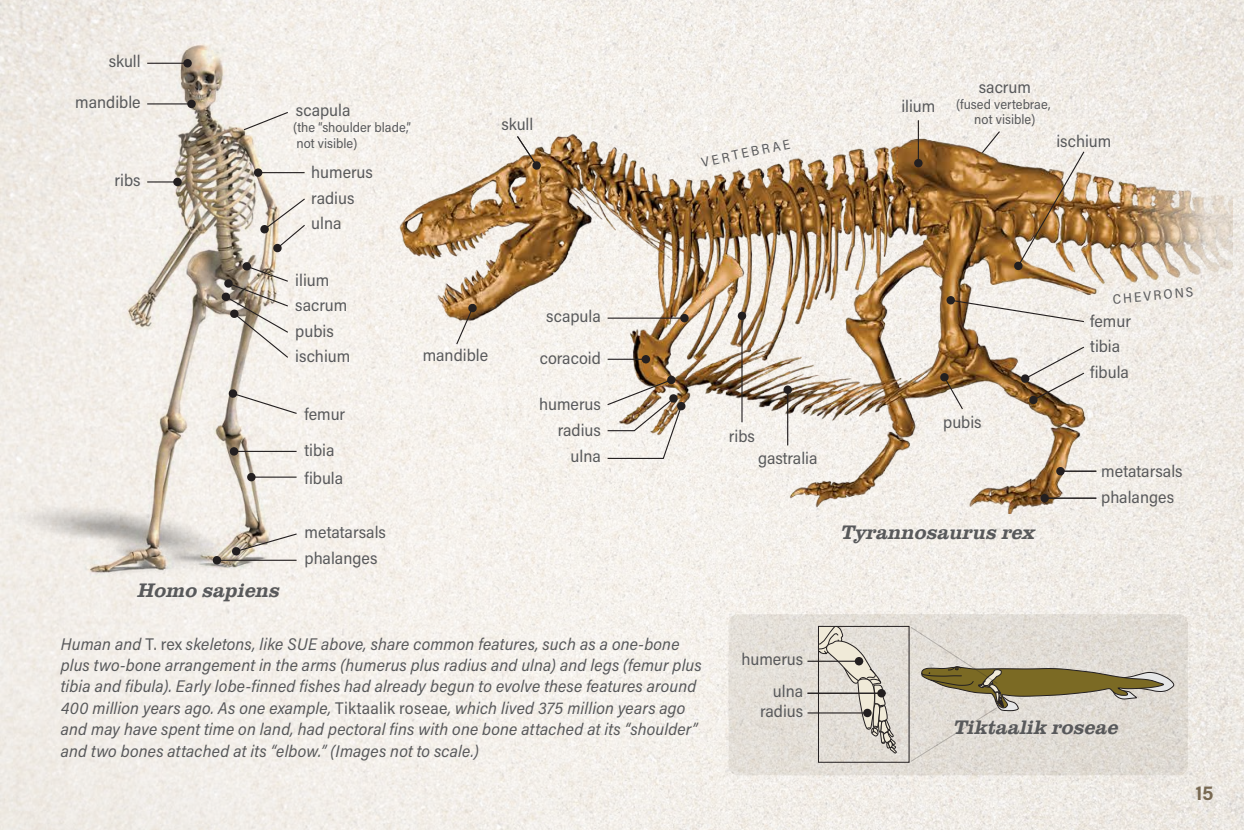
<style>
.page{position:relative;width:1244px;height:830px;background:#fff}
.page>*{position:absolute;margin:0;border:0;box-sizing:border-box;transform-origin:0 0}
.t1{font:italic 500 20.25px "Clarendon URW";color:#58595b}
.t2{font:700 20.25px "Acumin Pro Semi Cond";color:#786952}
.t3{font:italic 16.88px/21.4px "Acumin Pro Semi Cond";letter-spacing:.01em;color:#58595b}
.t4{font:16.88px/25.7px "Acumin Pro Semi Cond";color:#58595b}
.t5{font:13.5px/15.8px "Acumin Pro Semi Cond";color:#58595b;text-align:center}
.s1{font-style:normal}
</style>
<div class="page">
<img style="left:0;top:0;width:1244px;height:829px">
<div style="left:728px;top:613px;width:460px;height:162px;background:#e3ded6;border-radius:10px"></div>
<img style="left:396px;top:116px;width:836px;height:397px">
<img style="left:0;top:38px;width:291px;height:538px">
<img style="left:1013px;top:150px;width:72px;height:120px">
<hr style="left:787px;top:389px;width:1px;height:56px;background:#231f20">
<div style="left:783px;top:385px;width:9px;height:9px;background:#231f20;border-radius:50%"></div>
<hr style="left:741px;top:316px;width:1px;height:106px;background:#231f20">
<div style="left:738px;top:311px;width:8px;height:9px;background:#231f20;border-radius:50%"></div>
<svg style="left:939px;top:372px;width:25px;height:38px"></svg>
<svg style="left:1020px;top:345px;width:65px;height:59px"></svg>
<svg style="left:949px;top:299px;width:136px;height:24px"></svg>
<svg style="left:946px;top:295px;width:9px;height:9px"></svg>
<svg style="left:455px;top:303px;width:22px;height:42px"></svg>
<svg style="left:516px;top:135px;width:25px;height:35px"></svg>
<hr style="left:918px;top:120px;width:1px;height:43px;background:#231f20">
<div style="left:914px;top:159px;width:8px;height:8px;background:#231f20;border-radius:50%"></div>
<svg style="left:981px;top:130px;width:20px;height:24px"></svg>
<hr style="left:1060px;top:470px;width:36px;height:1px;background:#231f20">
<div style="left:1056px;top:466px;width:8px;height:9px;background:#231f20;border-radius:50%"></div>
<hr style="left:1044px;top:497px;width:52px;height:1px;background:#231f20">
<div style="left:1040px;top:493px;width:9px;height:9px;background:#231f20;border-radius:50%"></div>
<svg style="left:228px;top:388px;width:70px;height:26px"></svg>
<hr style="left:234px;top:450px;width:63px;height:1px;background:#231f20">
<div style="left:230px;top:447px;width:8px;height:8px;background:#231f20;border-radius:50%"></div>
<hr style="left:251px;top:476px;width:46px;height:1px;background:#231f20">
<div style="left:247px;top:472px;width:9px;height:9px;background:#231f20;border-radius:50%"></div>
<svg style="left:260px;top:197px;width:46px;height:56px"></svg>
<hr style="left:258px;top:172px;width:47px;height:1px;background:#231f20">
<div style="left:254px;top:168px;width:8px;height:9px;background:#231f20;border-radius:50%"></div>
<hr style="left:147px;top:103px;width:44px;height:1px;background:#231f20">
<div style="left:187px;top:100px;width:9px;height:8px;background:#231f20;border-radius:50%"></div>
<svg style="left:242px;top:111px;width:47px;height:20px"></svg>
<hr style="left:147px;top:63px;width:41px;height:1px;background:#231f20">
<div style="left:183px;top:59px;width:9px;height:8px;background:#231f20;border-radius:50%"></div>
<svg style="left:221px;top:261px;width:68px;height:98px"></svg>
<hr style="left:147px;top:181px;width:30px;height:1px;background:#231f20">
<div style="left:173px;top:178px;width:9px;height:8px;background:#231f20;border-radius:50%"></div>
<hr style="left:217px;top:559px;width:80px;height:1px;background:#231f20">
<div style="left:213px;top:555px;width:8px;height:9px;background:#231f20;border-radius:50%"></div>
<svg style="left:235px;top:532px;width:63px;height:20px"></svg>
<svg style="left:231px;top:546px;width:10px;height:9px"></svg>
<hr style="left:607px;top:358px;width:39px;height:1px;background:#231f20">
<div style="left:642px;top:355px;width:8px;height:8px;background:#231f20;border-radius:50%"></div>
<hr style="left:607px;top:317px;width:77px;height:1px;background:#231f20">
<div style="left:680px;top:314px;width:9px;height:8px;background:#231f20;border-radius:50%"></div>
<img style="left:606px;top:375px;width:80px;height:84px">
<svg style="left:820px;top:627px;width:77px;height:126px"></svg>
<hr style="left:807px;top:660px;width:52px;height:1px;background:#231f20">
<div style="left:855px;top:656px;width:8px;height:9px;background:#231f20;border-radius:50%"></div>
<hr style="left:807px;top:712px;width:60px;height:1px;background:#231f20">
<div style="left:863px;top:708px;width:8px;height:8px;background:#231f20;border-radius:50%"></div>
<hr style="left:807px;top:692px;width:75px;height:1px;background:#231f20">
<div style="left:877px;top:688px;width:9px;height:9px;background:#231f20;border-radius:50%"></div>
<div style="left:818px;top:625px;width:91px;height:137px;border:1px solid #231f20"></div>
<svg style="left:911px;top:627px;width:263px;height:134px"></svg>
<p class="t4" style="left:109px;top:48px;width:33px">skull</p>
<p class="t4" style="left:75px;top:89px;width:67px">mandible</p>
<p class="t4" style="left:115px;top:166px;width:28px">ribs</p>
<p class="t4" style="left:296px;top:96px;width:56px">scapula</p>
<p class="t5" style="left:293px;top:118px;width:119px;text-align:left">(the “shoulder blade,” not visible)</p>
<p class="t4" style="left:311px;top:159px;width:63px">humerus</p>
<p class="t4" style="left:311px;top:184px;width:45px">radius</p>
<p class="t4" style="left:311px;top:210px;width:32px">ulna</p>
<p class="t4" style="left:502px;top:110px;width:33px">skull</p>
<p class="t4" style="left:295px;top:266px;width:35px">ilium</p>
<p class="t4" style="left:295px;top:291px;width:54px">sacrum</p>
<p class="t4" style="left:295px;top:317px;width:40px">pubis</p>
<p class="t4" style="left:295px;top:342px;width:56px">ischium</p>
<p class="t1" style="left:138px;top:578px;width:144px">Homo sapiens</p>
<p class="t4" style="left:304px;top:400px;width:42px">femur</p>
<p class="t4" style="left:304px;top:436px;width:32px">tibia</p>
<p class="t4" style="left:304px;top:464px;width:40px">fibula</p>
<p class="t4" style="left:304px;top:518px;width:83px">metatarsals phalanges</p>
<p class="t4" style="left:423px;top:341px;width:67px">mandible</p>
<p class="t4" style="left:546px;top:302px;width:56px">scapula</p>
<p class="t4" style="left:540px;top:344px;width:63px">coracoid</p>
<p class="t4" style="left:539px;top:390px;width:63px">humerus</p>
<p class="t4" style="left:571px;top:442px;width:32px">ulna</p>
<p class="t4" style="left:558px;top:416px;width:45px">radius</p>
<p class="t5" style="left:700px;top:154px;width:92px;rotate:-12deg">VERTEBRAE</p>
<p class="t4" style="left:729px;top:423px;width:28px">ribs</p>
<p class="t4" style="left:758px;top:444px;width:61px">gastralia</p>
<p class="t3" style="left:61px;top:632px;width:642px">Human and <span class="s1">T. rex</span> skeletons, like SUE above, share common features, such as a one-bone plus two-bone arrangement in the arms (humerus plus radius and ulna) and legs (femur plus tibia and fibula). Early lobe-finned fishes had already begun to evolve these features around 400 million years ago. As one example, <span class="s1">Tiktaalik roseae</span>, which lived 375 million years ago and may have spent time on land, had pectoral fins with one bone attached at its “shoulder” and two bones attached at its “elbow.” (Images not to scale.)</p>
<p class="t4" style="left:741px;top:645px;width:63px">humerus</p>
<p class="t4" style="left:773px;top:676px;width:32px">ulna</p>
<p class="t4" style="left:760px;top:697px;width:45px">radius</p>
<p class="t4" style="left:901px;top:93px;width:35px">ilium</p>
<p class="t4" style="left:979px;top:73px;width:54px">sacrum</p>
<p class="t5" style="left:956px;top:95px;width:96px">(fused vertebrae, not visible)</p>
<p class="t4" style="left:1056px;top:127px;width:56px">ischium</p>
<p class="t4" style="left:943px;top:408px;width:40px">pubis</p>
<p class="t5" style="left:1112px;top:290px;width:82px;rotate:-5deg">CH EVRO N S</p>
<p class="t4" style="left:1090px;top:307px;width:42px">femur</p>
<p class="t4" style="left:1090px;top:332px;width:40px">tibia fibula</p>
<p class="t4" style="left:1101px;top:457px;width:83px">metatarsals</p>
<p class="t4" style="left:1101px;top:483px;width:74px">phalanges</p>
<p class="t1" style="left:841px;top:520px;width:196px">Tyrannosaurus rex</p>
<p class="t1" style="left:954px;top:715px;width:166px">Tiktaalik roseae</p>
<p class="t2" style="left:1196px;top:777px;width:19px">15</p>
</div>
